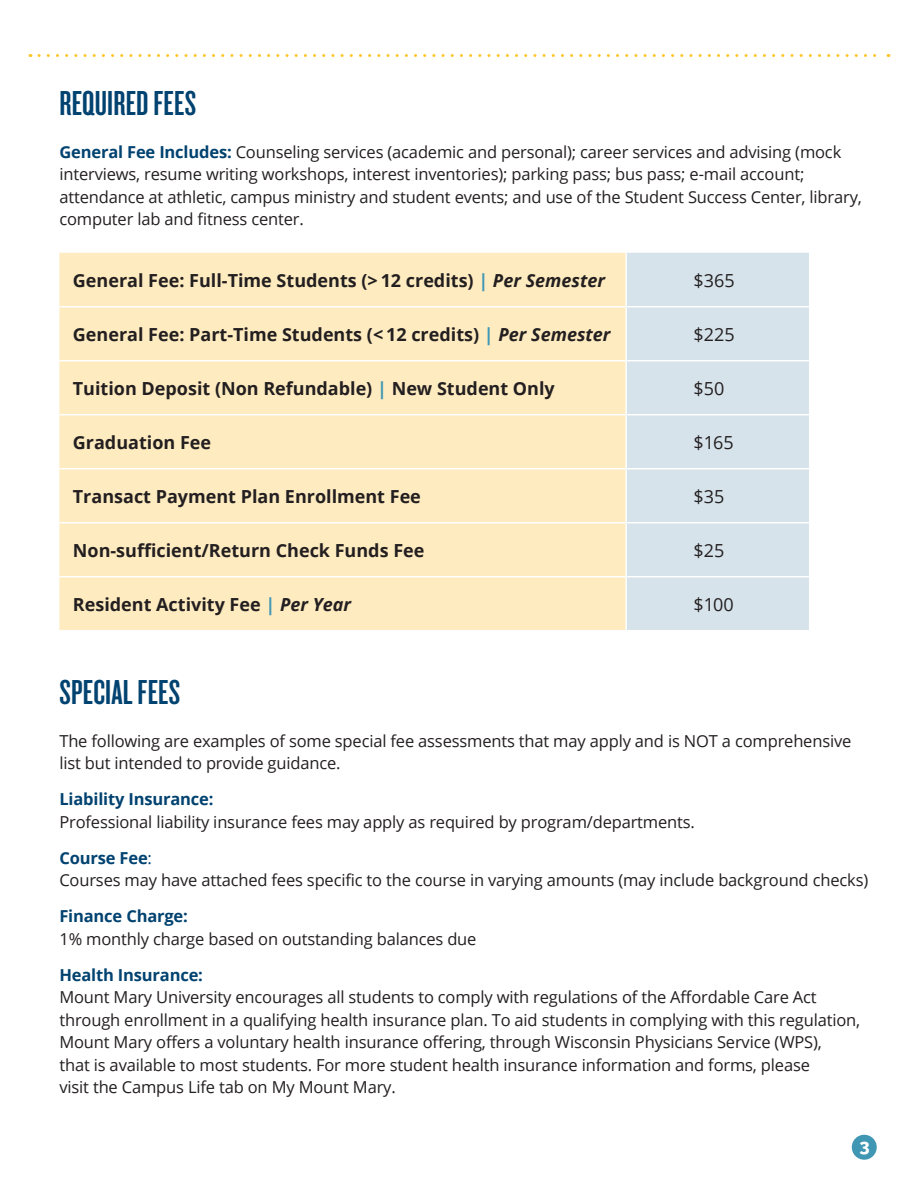
<style>
.page{position:relative;width:918px;height:1188px;background:#fff}
.page>*{position:absolute;margin:0;border:0;box-sizing:border-box;transform-origin:0 0}
.t1{font:36px "Knockout 47 Bantamweight";letter-spacing:.005em;color:#004270;scale:1.1 1}
.t2{font:700 18px "Open Sans";color:#231f20}
.t3{font:18px "Open Sans";color:#231f20}
.t4{font:800 18px "Raleway";color:#fff}
.t5{font:16.5px/22.5px "Open Sans";letter-spacing:-.01em;color:#231f20}
.s1{font-weight:700;color:#004270}
.s2{color:#3f97b4}
.s3{font-style:italic}
.s4{color:#004270}
</style>
<div class="page">
<div style="left:852px;top:1135px;width:25px;height:25px;background:#3f97b4;border-radius:50%"></div>
<svg style="left:39px;top:54px;width:850px;height:3px"></svg>
<div style="left:59px;top:253px;width:566px;height:377px;background:#feebc0"></div>
<div style="left:627px;top:253px;width:182px;height:377px;background:#d6e3eb"></div>
<hr style="left:59px;top:306px;width:567px;height:1px;background:#fff">
<hr style="left:626px;top:306px;width:184px;height:1px;background:#fff">
<hr style="left:59px;top:360px;width:567px;height:1px;background:#fff">
<hr style="left:626px;top:360px;width:184px;height:1px;background:#fff">
<hr style="left:59px;top:414px;width:567px;height:1px;background:#fff">
<hr style="left:626px;top:414px;width:184px;height:1px;background:#fff">
<hr style="left:59px;top:468px;width:567px;height:1px;background:#fff">
<hr style="left:626px;top:468px;width:184px;height:1px;background:#fff">
<hr style="left:59px;top:522px;width:567px;height:1px;background:#fff">
<hr style="left:626px;top:522px;width:184px;height:1px;background:#fff">
<hr style="left:59px;top:576px;width:567px;height:1px;background:#fff">
<hr style="left:626px;top:576px;width:184px;height:1px;background:#fff">
<p class="t1" style="left:59px;top:82px;width:126px">REQUIRED FEES</p>
<p class="t5" style="left:59px;top:140px;width:804px"><span class="s1">General Fee Includes:</span> Counseling services (academic and personal); career services and advising (mock interviews, resume writing workshops, interest inventories); parking pass; bus pass; e-mail account; attendance at athletic, campus ministry and student events; and use of the Student Success Center, library, computer lab and fitness center.</p>
<p class="t2" style="left:73px;top:267px;width:534px">General Fee: Full-Time Students (&gt; 12 credits) <span class="s2">|</span> <span class="s3">Per Semester</span></p>
<p class="t3" style="left:694px;top:268px;width:43px">$365</p>
<p class="t2" style="left:73px;top:321px;width:539px">General Fee: Part-Time Students (&lt; 12 credits) <span class="s2">|</span> <span class="s3">Per Semester</span></p>
<p class="t3" style="left:694px;top:322px;width:43px">$225</p>
<p class="t2" style="left:73px;top:375px;width:483px">Tuition Deposit (Non Refundable) <span class="s2">|</span> New Student Only</p>
<p class="t3" style="left:694px;top:376px;width:32px">$50</p>
<p class="t2" style="left:73px;top:429px;width:140px">Graduation Fee</p>
<p class="t3" style="left:694px;top:430px;width:42px">$165</p>
<p class="t2" style="left:73px;top:483px;width:350px">Transact Payment Plan Enrollment Fee</p>
<p class="t3" style="left:694px;top:484px;width:32px">$35</p>
<p class="t2" style="left:73px;top:537px;width:353px">Non-sufficient/Return Check Funds Fee</p>
<p class="t3" style="left:694px;top:538px;width:32px">$25</p>
<p class="t2" style="left:73px;top:591px;width:280px">Resident Activity Fee <span class="s2">|</span> <span class="s3">Per Year</span></p>
<p class="t3" style="left:694px;top:592px;width:42px">$100</p>
<p class="t1" style="left:59px;top:671px;width:111px">SPECIAL FEES</p>
<p class="t5" style="left:59px;top:729px;width:794px">The following are examples of some special fee assessments that may apply and is NOT a comprehensive list but intended to provide guidance.</p>
<p class="t5" style="left:59px;top:787px;width:637px"><span class="s1">Liability Insurance:<br></span>Professional liability insurance fees may apply as required by program/departments.</p>
<p class="t5" style="left:59px;top:846px;width:810px"><span class="s1">Course Fee</span><span class="s4">:<br></span>Courses may have attached fees specific to the course in varying amounts (may include background checks)</p>
<p class="t5" style="left:59px;top:904px;width:419px"><span class="s1">Finance Charge:<br></span>1% monthly charge based on outstanding balances due</p>
<p class="t5" style="left:59px;top:963px;width:802px"><span class="s1">Health Insurance:<br></span>Mount Mary University encourages all students to comply with regulations of the Affordable Care Act through enrollment in a qualifying health insurance plan. To aid students in complying with this regulation, Mount Mary offers a voluntary health insurance offering, through Wisconsin Physicians Service (WPS),<br>that is available to most students. For more student health insurance information and forms, please<br>visit the Campus Life tab on My Mount Mary.</p>
<p class="t4" style="left:859px;top:1136px;width:12px">3</p>
</div>
